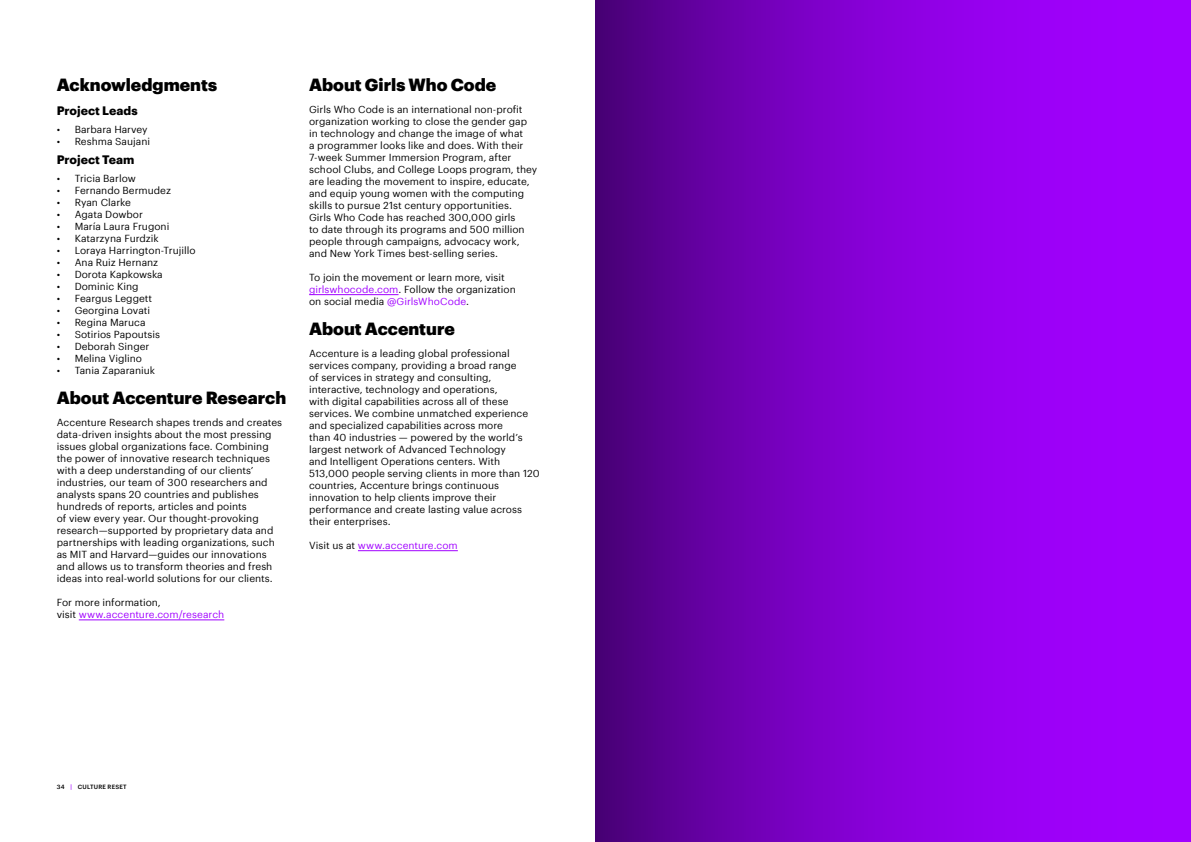
<style>
.page{position:relative;width:1191px;height:842px;background:#fff}
.page>*{position:absolute;margin:0;border:0;box-sizing:border-box;transform-origin:0 0}
.t1{font:900 17.2px "Graphik";color:#000}
.t2{font:700 12px "Graphik";letter-spacing:-.005em;color:#000}
.t3{font:10px/12px "Graphik";color:#000}
.t4{font:10px/12px "Graphik";letter-spacing:.005em;color:#a100ff}
.t5{font:500 6px "Graphik";letter-spacing:.035em;color:#000}
.s1{color:#000}
.s2{color:#a100ff}
</style>
<div class="page">
<svg style="left:595px;top:0;width:596px;height:842px;background:#8300d1"></svg>
<hr style="left:358px;top:550px;width:100px;height:1px;background:#a100ff">
<hr style="left:309px;top:294px;width:89px;height:1px;background:#a100ff">
<hr style="left:79px;top:620px;width:145px;height:1px;background:#a100ff">
<h1 class="t1" style="left:57px;top:71px;width:162px">Acknowledgments</h1>
<p class="t2" style="left:57px;top:101px;width:83px">Project Leads</p>
<p class="t3" style="left:57px;top:122px;width:92px">• Barbara Harvey</p>
<p class="t3" style="left:57px;top:134px;width:95px">• Reshma Saujani</p>
<p class="t2" style="left:57px;top:151px;width:79px">Project Team</p>
<p class="t3" style="left:57px;top:171px;width:81px">• Tricia Barlow</p>
<p class="t3" style="left:57px;top:183px;width:116px">• Fernando Bermudez</p>
<p class="t3" style="left:57px;top:195px;width:76px">• Ryan Clarke</p>
<p class="t3" style="left:57px;top:207px;width:88px">• Agata Dowbor</p>
<p class="t3" style="left:57px;top:219px;width:114px">• María Laura Frugoni</p>
<p class="t3" style="left:57px;top:231px;width:104px">• Katarzyna Furdzik</p>
<p class="t3" style="left:57px;top:243px;width:140px">• Loraya Harrington-Trujillo</p>
<p class="t3" style="left:57px;top:255px;width:103px">• Ana Ruiz Hernanz</p>
<p class="t3" style="left:57px;top:267px;width:108px">• Dorota Kapkowska</p>
<p class="t3" style="left:57px;top:279px;width:83px">• Dominic King</p>
<p class="t3" style="left:57px;top:291px;width:97px">• Feargus Leggett</p>
<p class="t3" style="left:57px;top:303px;width:95px">• Georgina Lovati</p>
<p class="t3" style="left:57px;top:315px;width:90px">• Regina Maruca</p>
<p class="t3" style="left:57px;top:327px;width:105px">• Sotirios Papoutsis</p>
<p class="t3" style="left:57px;top:339px;width:94px">• Deborah Singer</p>
<p class="t3" style="left:57px;top:351px;width:87px">• Melina Viglino</p>
<p class="t3" style="left:57px;top:363px;width:100px">• Tania Zaparaniuk</p>
<h1 class="t1" style="left:57px;top:384px;width:231px">About Accenture Research</h1>
<p class="t3" style="left:57px;top:416px;width:227px">Accenture Research shapes trends and creates data-driven insights about the most pressing issues global organizations face. Combining the power of innovative research techniques with a deep understanding of our clients’ industries, our team of 300 researchers and analysts spans 20 countries and publishes hundreds of reports, articles and points<br>of view every year. Our thought-provoking research—supported by proprietary data and partnerships with leading organizations, such as MIT and Harvard—guides our innovations and allows us to transform theories and fresh ideas into real-world solutions for our clients.</p>
<p class="t4" style="left:57px;top:596px;width:169px"><span class="s1">For more information,<br>visit</span> www.accenture.com/research</p>
<h1 class="t1" style="left:309px;top:71px;width:189px">About Girls Who Code</h1>
<p class="t3" style="left:309px;top:102px;width:230px">Girls Who Code is an international non-profit organization working to close the gender gap in technology and change the image of what<br>a programmer looks like and does. With their 7-week Summer Immersion Program, after school Clubs, and College Loops program, they are leading the movement to inspire, educate, and equip young women with the computing skills to pursue 21st century opportunities.<br>Girls Who Code has reached 300,000 girls<br>to date through its programs and 500 million people through campaigns, advocacy work, and New York Times best-selling series.</p>
<p class="t3" style="left:309px;top:270px;width:208px">To join the movement or learn more, visit <span class="s2">girlswhocode.com</span>. Follow the organization on social media <span class="s2">@GirlsWhoCode</span>.</p>
<h1 class="t1" style="left:309px;top:315px;width:147px">About Accenture</h1>
<p class="t3" style="left:309px;top:346px;width:232px">Accenture is a leading global professional services company, providing a broad range<br>of services in strategy and consulting, interactive, technology and operations,<br>with digital capabilities across all of these services. We combine unmatched experience and specialized capabilities across more<br>than 40 industries — powered by the world’s largest network of Advanced Technology<br>and Intelligent Operations centers. With 513,000 people serving clients in more than 120 countries, Accenture brings continuous innovation to help clients improve their performance and create lasting value across their enterprises.</p>
<p class="t4" style="left:309px;top:538px;width:150px"><span class="s1">Visit us at</span> www.accenture.com</p>
<p class="t5" style="left:57px;top:782px;width:71px">34 <span class="s2">|</span> CULTURE RESET</p>
</div>
